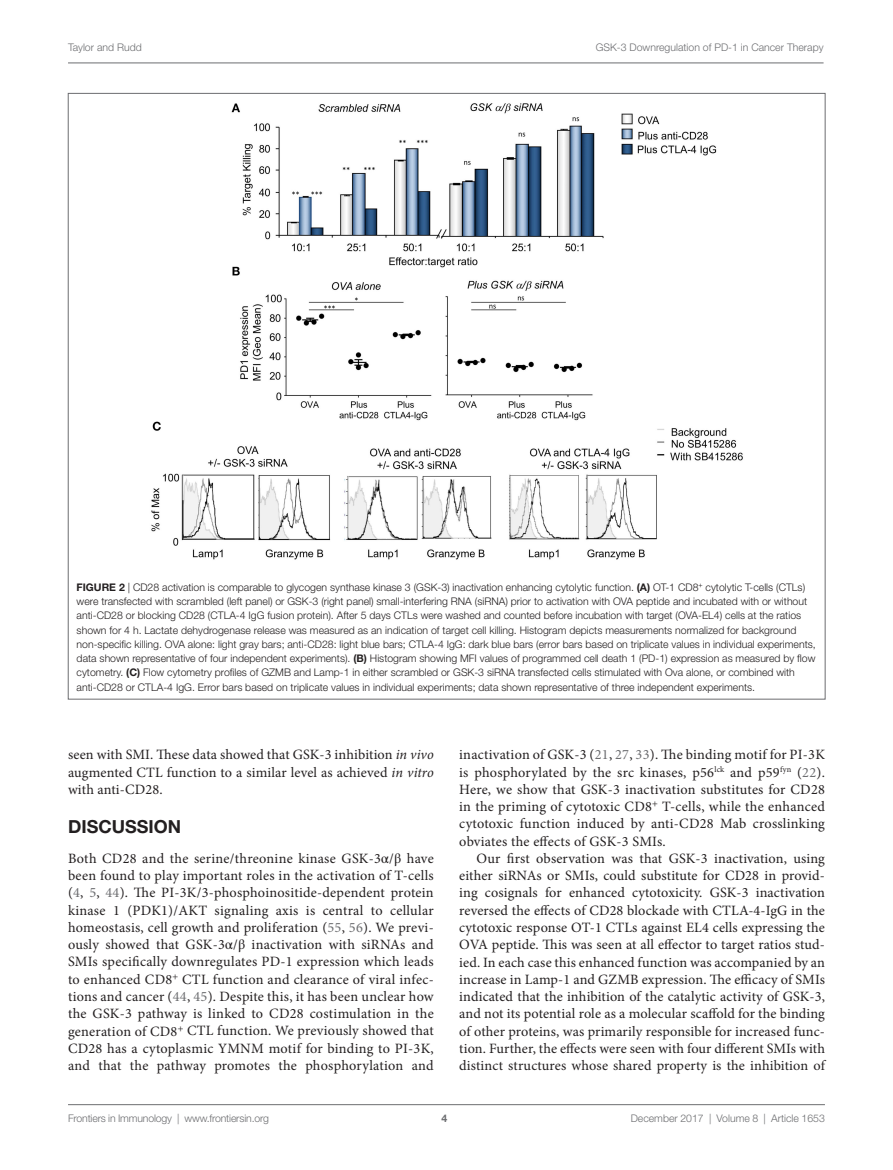
<style>
.page{position:relative;width:893px;height:1170px;background:#fff}
.page>*{position:absolute;margin:0;border:0;box-sizing:border-box;transform-origin:0 0}
.t1{font:700 18px "Helvetica Neue LT Std";color:#231f20}
.t2{font:14.25px/17.2px "Minion Pro";letter-spacing:.01em;color:#231f20;text-align:justify}
.t3{font:300 10.5px/14.2px "Helvetica Neue LT Std";color:#231f20}
.t4{font:300 10.5px "Helvetica Neue LT Std";color:#6c6d70}
.t5{font:700 10.5px "Helvetica Neue LT Std";color:#6c6d70}
.s1{font-weight:700}
.s2{font-style:italic}
.s3{font-family:"STIX General"}
.s4{color:#6c6d70}
</style>
<div class="page">
<img style="left:151px;top:103px;width:592px;height:457px">
<hr style="left:68px;top:63px;width:756px;height:1px;background:#6c6d70">
<hr style="left:68px;top:1104px;width:757px;height:1px;background:#6c6d70">
<p class="t4" style="left:68px;top:41px;width:75px">Taylor and Rudd</p>
<p class="t4" style="left:596px;top:41px;width:229px">GSK-3 Downregulation of PD-1 in Cancer Therapy</p>
<p class="t3" style="left:77px;top:579px;width:741px"><span class="s1">FIG URE 2</span> | CD28 activation is comparable to glycogen synthase kinase 3 (GSK-3) inactivation enhancing cytolytic function. <span class="s1">(A)</span> OT-1 CD8<sup>+</sup> cytolytic T-cells (CTLs) were transfected with scrambled (left panel) or GSK-3 (right panel) small-interfering RNA (siRNA) prior to activation with OVA peptide and incubated with or without anti-CD28 or blocking CD28 (CTLA-4 IgG fusion protein). After 5 days CTLs were washed and counted before incubation with target (OVA-EL4) cells at the ratios shown for 4 h. Lactate dehydrogenase release was measured as an indication of target cell killing. Histogram depicts measurements normalized for background non-specific killing. OVA alone: light gray bars; anti-CD28: light blue bars; CTLA-4 IgG: dark blue bars (error bars based on triplicate values in individual experiments, data shown representative of four independent experiments). <span class="s1">(B)</span> Histogram showing MFI values of programmed cell death 1 (PD-1) expression as measured by flow cytometry. <span class="s1">(C)</span> Flow cytometry profiles of GZMB and Lamp-1 in either scrambled or GSK-3 siRNA transfected cells stimulated with Ova alone, or combined with anti-CD28 or CTLA-4 IgG. Error bars based on triplicate values in individual experiments; data shown representative of three independent experiments.</p>
<p class="t2" style="left:68px;top:746px;width:367px">seen with SMI. These data showed that GSK-3 inhibition <span class="s2">in vivo </span>augmented CTL function to a similar level as achieved <span class="s2">in vitro </span>with anti-CD28.</p>
<p class="t1" style="left:68px;top:815px;width:112px">DISCUSSION</p>
<p class="t2" style="left:68px;top:849px;width:367px">Both CD28 and the serine/threonine kinase GSK-3<span class="s3">α</span>/<span class="s3">β</span> have been found to play important roles in the activation of T-cells (<span class="s4">4</span>, <span class="s4">5</span>, <span class="s4">44</span>). The PI-3K/3-phosphoinositide-dependent protein kinase 1 (PDK1)/AKT signaling axis is central to cellular homeostasis, cell growth and proliferation (<span class="s4">55</span>, <span class="s4">56</span>). We previ&shy;ously showed that GSK-3<span class="s3">α</span>/<span class="s3">β</span> inactivation with siRNAs and SMIs specifically downregulates PD-1 expression which leads to enhanced CD8<sup>+</sup> CTL function and clearance of viral infec&shy;tions and cancer (<span class="s4">44</span>, <span class="s4">45</span>). Despite this, it has been unclear how the GSK-3 pathway is linked to CD28 costimulation in the generation of CD8<sup>+</sup> CTL function. We previously showed that CD28 has a cytoplasmic YMNM motif for binding to PI-3K, and that the pathway promotes the phosphorylation and</p>
<p class="t2" style="left:459px;top:746px;width:367px">inactivation of GSK-3 (<span class="s4">21</span>, <span class="s4">27</span>, <span class="s4">33</span>). The binding motif for PI-3K is phosphorylated by the src kinases, p56<sup>lck</sup> and p59<sup>fyn</sup> (<span class="s4">22</span>).<br>Here, we show that GSK-3 inactivation substitutes for CD28 in the priming of cytotoxic CD8<sup>+</sup> T-cells, while the enhanced cytotoxic function induced by anti-CD28 Mab crosslinking obviates the effects of GSK-3 SMIs.</p>
<p class="t2" style="left:459px;top:849px;width:367px;text-indent:17px">Our first observation was that GSK-3 inactivation, using either siRNAs or SMIs, could substitute for CD28 in provid&shy;ing cosignals for enhanced cytotoxicity. GSK-3 inactivation reversed the effects of CD28 blockade with CTLA-4-IgG in the cytotoxic response OT-1 CTLs against EL4 cells expressing the OVA peptide. This was seen at all effector to target ratios stud&shy;ied. In each case this enhanced function was accompanied by an increase in Lamp-1 and GZMB expression. The efficacy of SMIs indicated that the inhibition of the catalytic activity of GSK-3, and not its potential role as a molecular scaffold for the binding of other proteins, was primarily responsible for increased func&shy;tion. Further, the effects were seen with four different SMIs with distinct structures whose shared property is the inhibition of</p>
<p class="t4" style="left:68px;top:1111px;width:203px">Frontiers in Immunology | www.frontiersin.org</p>
<p class="t4" style="left:631px;top:1111px;width:196px">December 2017 | Volume 8 | Article 1653</p>
<p class="t5" style="left:441px;top:1111px;width:7px">4</p>
</div>
